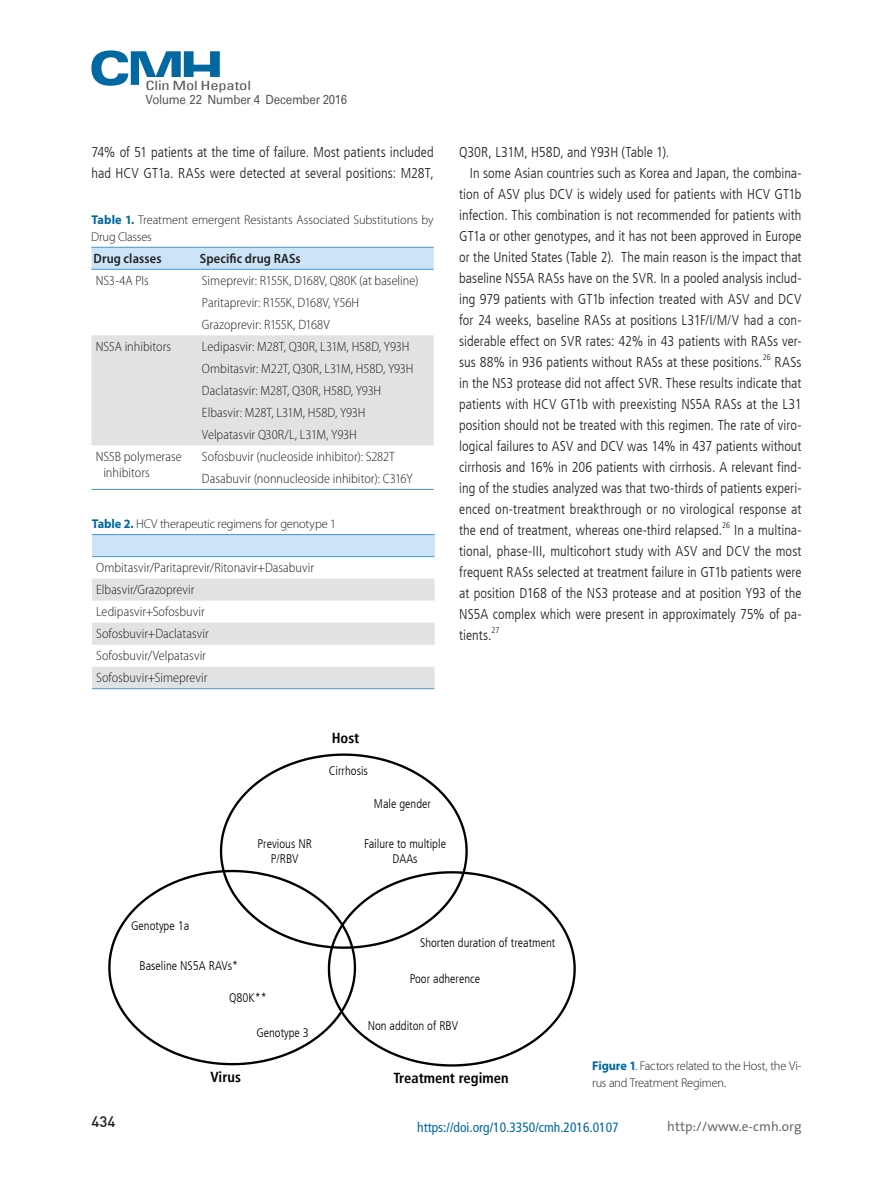
<style>
.page{position:relative;width:893px;height:1191px;background:#fff}
.page>*{position:absolute;margin:0;border:0;box-sizing:border-box;transform-origin:0 0}
.t1{font:15px "Dinmed";color:#231f20}
.t2{font:700 14.55px "Frutiger LT47 Light Cn";color:#000}
.본문_영문_-s{font:300 condensed 14.25px/21px "Frutiger LT";color:#231f20;text-align:justify}
.표내용-s{font:300 semi-condensed 13.5px/16.5px "Myriad Pro";color:#231f20}
.t3{font:condensed 13.5px "Frutiger LT";color:#0168a1}
.표머리-s{font:600 semi-condensed 13.5px "Myriad Pro";letter-spacing:.01em;color:#231f20}
.t4{font:13.5px "The Sans";color:#6c6d70}
.표와그림제목-s{font:300 12.75px/16.5px "Myriad Pro";letter-spacing:-.015em;color:#231f20}
.t5{font:12.75px/14.2px "Univers";letter-spacing:-.015em;color:#57585a;scale:.9 1}
.t6{font:12.45px/15px "Frutiger LT47 Light Cn";color:#000;text-align:center}
.본문_영문_-s-2{font:300 condensed 8.25px "Frutiger LT";color:#231f20}
.s1{font-stretch:condensed}
.s2{font-size:9px;color:#bcbdc0}
.s3{font-weight:700;color:#0168a1}
</style>
<div class="page">
<svg style="left:91px;top:50px;width:129px;height:36px"></svg>
<div style="left:144px;top:77px;width:83px;height:16px;background:#fff"></div>
<svg style="left:108px;top:870px;width:220px;height:195px"></svg>
<svg style="left:328px;top:872px;width:248px;height:194px"></svg>
<svg style="left:220px;top:753px;width:248px;height:195px"></svg>
<div style="left:91px;top:248px;width:343px;height:21px;background:#cbe5f7"></div>
<div style="left:91px;top:335px;width:343px;height:110px;background:#e1e2e4"></div>
<hr style="left:198px;top:489px;width:236px;height:1px;background:#4895d0">
<hr style="left:91px;top:489px;width:107px;height:1px;background:#4895d0">
<hr style="left:91px;top:247px;width:107px;height:1px;background:#4895d0">
<hr style="left:198px;top:247px;width:236px;height:1px;background:#4895d0">
<hr style="left:91px;top:269px;width:107px;height:1px;background:#4895d0">
<hr style="left:198px;top:269px;width:236px;height:1px;background:#4895d0">
<div style="left:92px;top:534px;width:343px;height:22px;background:#cbe5f7"></div>
<svg style="left:92px;top:578px;width:343px;height:110px"></svg>
<hr style="left:92px;top:534px;width:343px;height:1px;background:#4895d0">
<hr style="left:92px;top:556px;width:343px;height:1px;background:#4895d0">
<hr style="left:92px;top:688px;width:343px;height:1px;background:#4895d0">
<p class="t5" style="left:145px;top:78px;width:226px"><span class="s1">Clin Mol Hepatol<br></span>Volume<span class="s2">_</span>22 Number<span class="s2">_</span>4 December 2016</p>
<p class="본문_영문_-s" style="left:91px;top:141px;width:344px">74% of 51 patients at the time of failure. Most patients included had HCV GT1a. RASs were detected at several positions: M28T,</p>
<p class="본문_영문_-s" style="left:459px;top:141px;width:212px">Q30R, L31M, H58D, and Y93H (Table 1).</p>
<p class="본문_영문_-s" style="left:459px;top:162px;width:344px;text-indent:11px">In some Asian countries such as Korea and Japan, the combina&shy;tion of ASV plus DCV is widely used for patients with HCV GT1b infection. This combination is not recommended for patients with GT1a or other genotypes, and it has not been approved in Europe or the United States (Table 2). The main reason is the impact that baseline NS5A RASs have on the SVR. In a pooled analysis includ&shy;ing 979 patients with GT1b infection treated with ASV and DCV for 24 weeks, baseline RASs at positions L31F/I/M/V had a con&shy;siderable effect on SVR rates: 42% in 43 patients with RASs ver&shy;sus 88% in 936 patients without RASs at these positions.</p>
<p class="표와그림제목-s" style="left:91px;top:212px;width:344px"><span class="s3">Table 1.</span> Treatment emergent Resistants Associated Substitutions by<br>Drug Classes</p>
<p class="표머리-s" style="left:94px;top:250px;width:70px">Drug classes</p>
<p class="표머리-s" style="left:200px;top:250px;width:102px">Specific drug RASs</p>
<p class="표내용-s" style="left:96px;top:272px;width:55px">NS3-4A PIs</p>
<p class="표내용-s" style="left:202px;top:272px;width:218px">Simeprevir: R155K, D168V, Q80K (at baseline)</p>
<p class="표내용-s" style="left:202px;top:294px;width:159px">Paritaprevir: R155K, D168V, Y56H</p>
<p class="표내용-s" style="left:202px;top:316px;width:129px">Grazoprevir: R155K, D168V</p>
<p class="표내용-s" style="left:96px;top:338px;width:77px">NS5A inhibitors</p>
<p class="표내용-s" style="left:202px;top:338px;width:209px">Ledipasvir: M28T, Q30R, L31M, H58D, Y93H</p>
<p class="표내용-s" style="left:202px;top:360px;width:213px">Ombitasvir: M22T, Q30R, L31M, H58D, Y93H</p>
<p class="표내용-s" style="left:202px;top:382px;width:181px">Daclatasvir: M28T, Q30R, H58D, Y93H</p>
<p class="표내용-s" style="left:202px;top:404px;width:165px">Elbasvir: M28T, L31M, H58D, Y93H</p>
<p class="표내용-s" style="left:202px;top:426px;width:156px">Velpatasvir Q30R/L, L31M, Y93H</p>
<p class="표내용-s" style="left:103px;top:448px;width:80px;text-indent:-8px">NS5B polymerase inhibitors</p>
<p class="표내용-s" style="left:202px;top:448px;width:194px">Sofosbuvir (nucleoside inhibitor): S282T</p>
<p class="본문_영문_-s-2" style="left:763px;top:352px;width:10px">26</p>
<p class="본문_영문_-s" style="left:459px;top:351px;width:344px;text-indent:315px">RASs in the NS3 protease did not affect SVR. These results indicate that patients with HCV GT1b with preexisting NS5A RASs at the L31 position should not be treated with this regimen. The rate of viro&shy;logical failures to ASV and DCV was 14% in 437 patients without cirrhosis and 16% in 206 patients with cirrhosis. A relevant find&shy;ing of the studies analyzed was that two-thirds of patients experi&shy;enced on-treatment breakthrough or no virological response at the end of treatment, whereas one-third relapsed.</p>
<p class="표내용-s" style="left:202px;top:470px;width:212px">Dasabuvir (nonnucleoside inhibitor): C316Y</p>
<p class="표와그림제목-s" style="left:92px;top:515px;width:246px"><span class="s3">Table 2.</span> HCV therapeutic regimens for genotype 1</p>
<p class="표내용-s" style="left:96px;top:559px;width:219px">Ombitasvir/Paritaprevir/Ritonavir+Dasabuvir</p>
<p class="표내용-s" style="left:96px;top:581px;width:100px">Elbasvir/Grazoprevir</p>
<p class="표내용-s" style="left:96px;top:603px;width:110px">Ledipasvir+Sofosbuvir</p>
<p class="표내용-s" style="left:96px;top:625px;width:114px">Sofosbuvir+Daclatasvir</p>
<p class="표내용-s" style="left:96px;top:647px;width:111px">Sofosbuvir/Velpatasvir</p>
<p class="표내용-s" style="left:96px;top:669px;width:113px">Sofosbuvir+Simeprevir</p>
<p class="본문_영문_-s-2" style="left:722px;top:520px;width:10px">26</p>
<p class="본문_영문_-s" style="left:459px;top:519px;width:344px;text-indent:275px">In a multina&shy;tional, phase-III, multicohort study with ASV and DCV the most frequent RASs selected at treatment failure in GT1b patients were at position D168 of the NS3 protease and at position Y93 of the NS5A complex which were present in approximately 75% of pa&shy;tients.</p>
<p class="본문_영문_-s-2" style="left:492px;top:625px;width:9px">27</p>
<p class="t2" style="left:332px;top:729px;width:29px">Host</p>
<p class="t6" style="left:329px;top:763px;width:41px">Cirrhosis</p>
<p class="t6" style="left:131px;top:918px;width:60px">Genotype 1a</p>
<p class="t6" style="left:257px;top:836px;width:56px">Previous NR<br>P/RBV</p>
<p class="t6" style="left:139px;top:958px;width:100px">Baseline NS5A RAVs*</p>
<p class="t6" style="left:229px;top:990px;width:39px">Q80K**</p>
<p class="t6" style="left:256px;top:1025px;width:54px">Genotype 3</p>
<p class="t6" style="left:374px;top:796px;width:59px">Male gender</p>
<p class="t6" style="left:364px;top:836px;width:83px">Failure to multiple<br>DAAs</p>
<p class="t6" style="left:420px;top:935px;width:137px">Shorten duration of treatment</p>
<p class="t6" style="left:410px;top:971px;width:72px">Poor adherence</p>
<p class="t6" style="left:368px;top:1018px;width:92px">Non additon of RBV</p>
<p class="t2" style="left:210px;top:1068px;width:32px">Virus</p>
<p class="t2" style="left:393px;top:1069px;width:117px">Treatment regimen</p>
<p class="표와그림제목-s" style="left:592px;top:1058px;width:211px"><span class="s3">Figure 1</span>. Factors related to the Host, the Vi&shy;rus and Treatment Regimen.</p>
<p class="t1" style="left:91px;top:1112px;width:25px">434</p>
<p class="t4" style="left:667px;top:1115px;width:136px">http://www.e-cmh.org</p>
<p class="t3" style="left:417px;top:1119px;width:203px">https://doi.org/10.3350/cmh.2016.0107</p>
</div>
